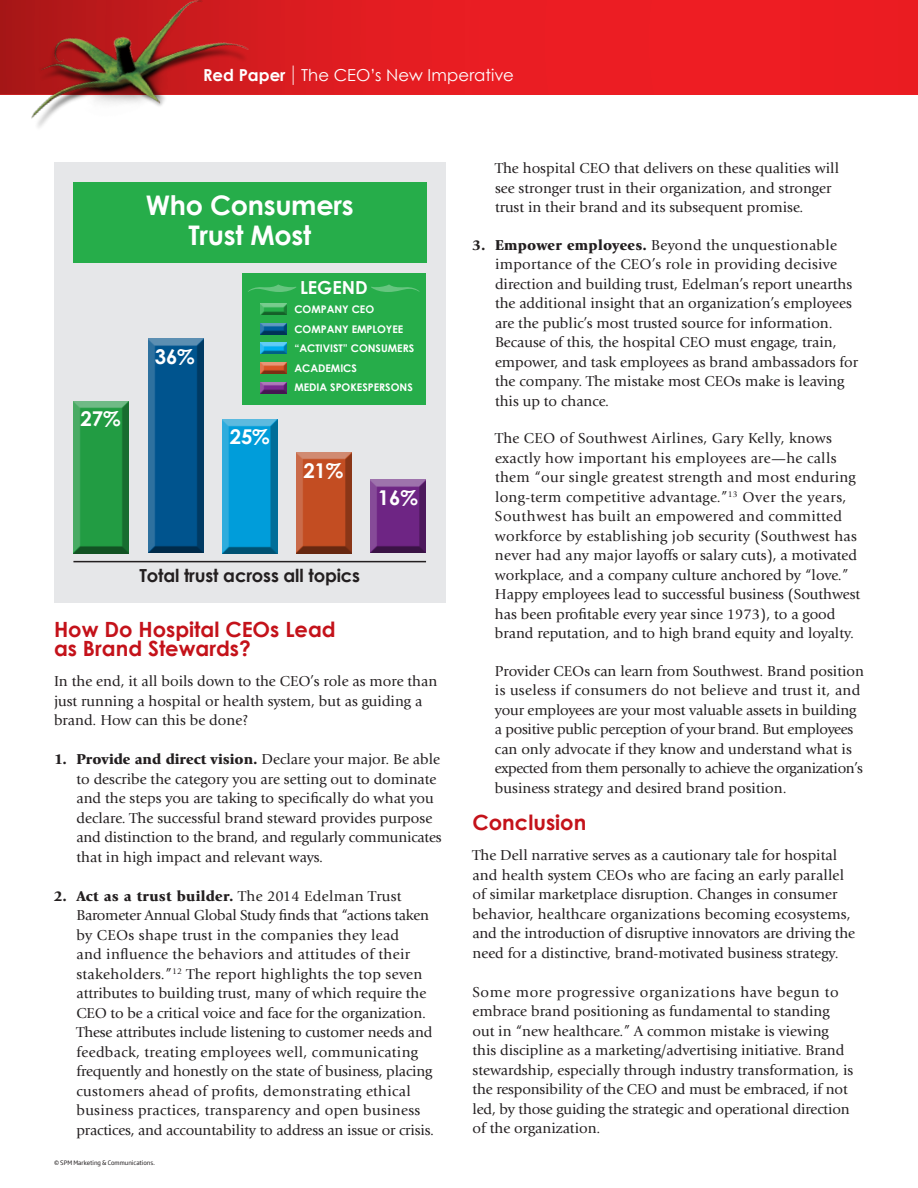
<style>
.page{position:relative;width:918px;height:1188px;background:#fff}
.page>*{position:absolute;margin:0;border:0;box-sizing:border-box;transform-origin:0 0}
.t1{font:700 27px/30px "Century Gothic";letter-spacing:-.01em;color:#fff;text-align:center}
.t2{font:700 21px/19.5px "Century Gothic";color:#c4121a}
.t3{font:700 20.4px "Century Gothic";letter-spacing:-.01em;color:#fff}
.t4{font:700 18px "Century Gothic";letter-spacing:-.01em;color:#231f20}
.t5{font:700 18px "Century Gothic";color:#fff}
.t6{font:16.5px "Century Gothic";letter-spacing:.01em;color:#fff}
.t7{font:15px/19.5px "Giovanni";color:#231f20}
.t8{font:15px/19.5px "Giovanni";letter-spacing:.02em;color:#231f20}
.t9{font:700 10.5px/19.5px "Century Gothic";color:#fff}
.t10{font:6px "Soho Gothic Pro";color:#231f20}
.s1{font-weight:700}
.s2{font-weight:700;font-size:21px}
.s3{font-weight:900}
</style>
<div class="page">
<div style="left:54px;top:162px;width:392px;height:441px;background:#e6e7e9"></div>
<div style="left:73px;top:182px;width:353px;height:80px;background:#26ad4a"></div>
<div style="left:0;top:0;width:918px;height:94px;background:#ec1d23"></div>
<div style="left:0;top:0;width:526px;height:94px;background:#e51d22"></div>
<img style="left:0;top:0;width:277px;height:128px">
<div style="left:72px;top:399px;width:59px;height:155px;background:#231f20;opacity:.75"></div>
<div style="left:147px;top:337px;width:58px;height:217px;background:#231f20;opacity:.75"></div>
<div style="left:221px;top:417px;width:58px;height:137px;background:#231f20;opacity:.75"></div>
<div style="left:295px;top:451px;width:58px;height:103px;background:#231f20;opacity:.75"></div>
<div style="left:369px;top:478px;width:59px;height:76px;background:#231f20;opacity:.75"></div>
<hr style="left:73px;top:561px;width:353px;height:1px;background:#231f20">
<div style="left:242px;top:273px;width:184px;height:132px;background:#26ad4a"></div>
<svg style="left:371px;top:285px;width:49px;height:7px"></svg>
<svg style="left:248px;top:285px;width:48px;height:7px"></svg>
<div style="left:260px;top:302px;width:29px;height:13px;background:#231f20;opacity:.75"></div>
<div style="left:260px;top:321px;width:29px;height:14px;background:#231f20;opacity:.75"></div>
<div style="left:260px;top:341px;width:29px;height:13px;background:#231f20;opacity:.75"></div>
<div style="left:260px;top:360px;width:29px;height:14px;background:#231f20;opacity:.75"></div>
<div style="left:260px;top:380px;width:29px;height:13px;background:#231f20;opacity:.75"></div>
<p class="t6" style="left:203px;top:65px;width:312px"><span class="s1">Red Paper</span> <span class="s2">|</span> The CEO’s New Imperative</p>
<h1 class="t1" style="left:146px;top:190px;width:209px">Who Consumers<br>Trust Most</h1>
<h3 class="t3" style="left:81px;top:406px;width:41px">27%</h3>
<h3 class="t3" style="left:155px;top:344px;width:41px">36%</h3>
<h3 class="t3" style="left:230px;top:424px;width:41px">25%</h3>
<p class="t5" style="left:300px;top:277px;width:69px">LEGEND</p>
<p class="t9" style="left:294px;top:299px;width:121px">COMPANY CEO<br>COMPANY EMPLOYEE “ACTIVIST” CONSUMERS<br>ACADEMICS<br>MEDIA SPOKESPERSONS</p>
<h3 class="t3" style="left:303px;top:457px;width:41px">21%</h3>
<h3 class="t3" style="left:378px;top:485px;width:41px">16%</h3>
<p class="t4" style="left:139px;top:564px;width:222px">Total trust across all topics</p>
<h2 class="t2" style="left:54px;top:619px;width:283px">How Do Hospital CEOs Lead as Brand Stewards?</h2>
<p class="t7" style="left:54px;top:672px;width:385px">In the end, it all boils down to the CEO’s role as more than just running a hospital or health system, but as guiding a brand. How can this be done?</p>
<p class="t7" style="left:76px;top:750px;width:367px;text-indent:-22px"><span class="s3">1. Provide and direct vision.</span> Declare your major. Be able to describe the category you are setting out to dominate and the steps you are taking to specifically do what you declare. The successful brand steward provides purpose and distinction to the brand, and regularly communicates that in high impact and relevant ways.</p>
<p class="t7" style="left:76px;top:886px;width:359px;text-indent:-22px"><span class="s3">2. Act as a trust builder.</span> The 2014 Edelman Trust Barometer Annual Global Study finds that “actions taken by CEOs shape trust in the companies they lead<br>and influence the behaviors and attitudes of their stakeholders.”<sup>12</sup> The report highlights the top seven attributes to building trust, many of which require the CEO to be a critical voice and face for the organization.<br>These attributes include listening to customer needs and feedback, treating employees well, communicating frequently and honestly on the state of business, placing customers ahead of profits, demonstrating ethical business practices, transparency and open business practices, and accountability to address an issue or crisis.</p>
<p class="t10" style="left:54px;top:1158px;width:102px">© SPM Marketing &amp; Communications.</p>
<p class="t7" style="left:495px;top:159px;width:346px">The hospital CEO that delivers on these qualities will see stronger trust in their organization, and stronger trust in their brand and its subsequent promise.</p>
<p class="t7" style="left:495px;top:235px;width:365px;text-indent:-22px"><span class="s3">3. Empower employees.</span> Beyond the unquestionable importance of the CEO’s role in providing decisive direction and building trust, Edelman’s report unearths the additional insight that an organization’s employees are the public’s most trusted source for information.<br>Because of this, the hospital CEO must engage, train, empower, and task employees as brand ambassadors for the company. The mistake most CEOs make is leaving this up to chance.</p>
<p class="t8" style="left:495px;top:429px;width:367px">The CEO of Southwest Airlines, Gary Kelly, knows exactly how important his employees are—he calls them “our single greatest strength and most enduring long-term competitive advantage.”<sup>13</sup> Over the years, Southwest has built an empowered and committed workforce by establishing job security (Southwest has never had any major layoffs or salary cuts), a motivated workplace, and a company culture anchored by “love.” Happy employees lead to successful business (Southwest has been profitable every year since 1973), to a good brand reputation, and to high brand equity and loyalty.</p>
<p class="t7" style="left:495px;top:661px;width:371px">Provider CEOs can learn from Southwest. Brand position is useless if consumers do not believe and trust it, and your employees are your most valuable assets in building a positive public perception of your brand. But employees can only advocate if they know and understand what is expected from them personally to achieve the organization’s business strategy and desired brand position.</p>
<h2 class="t2" style="left:472px;top:812px;width:115px">Conclusion</h2>
<p class="t7" style="left:472px;top:846px;width:384px">The Dell narrative serves as a cautionary tale for hospital and health system CEOs who are facing an early parallel of similar marketplace disruption. Changes in consumer behavior, healthcare organizations becoming ecosystems, and the introduction of disruptive innovators are driving the need for a distinctive, brand-motivated business strategy.</p>
<p class="t7" style="left:472px;top:982px;width:382px">Some more progressive organizations have begun to embrace brand positioning as fundamental to standing out in “new healthcare.” A common mistake is viewing this discipline as a marketing/advertising initiative. Brand stewardship, especially through industry transformation, is the responsibility of the CEO and must be embraced, if not led, by those guiding the strategic and operational direction of the organization.</p>
</div>
